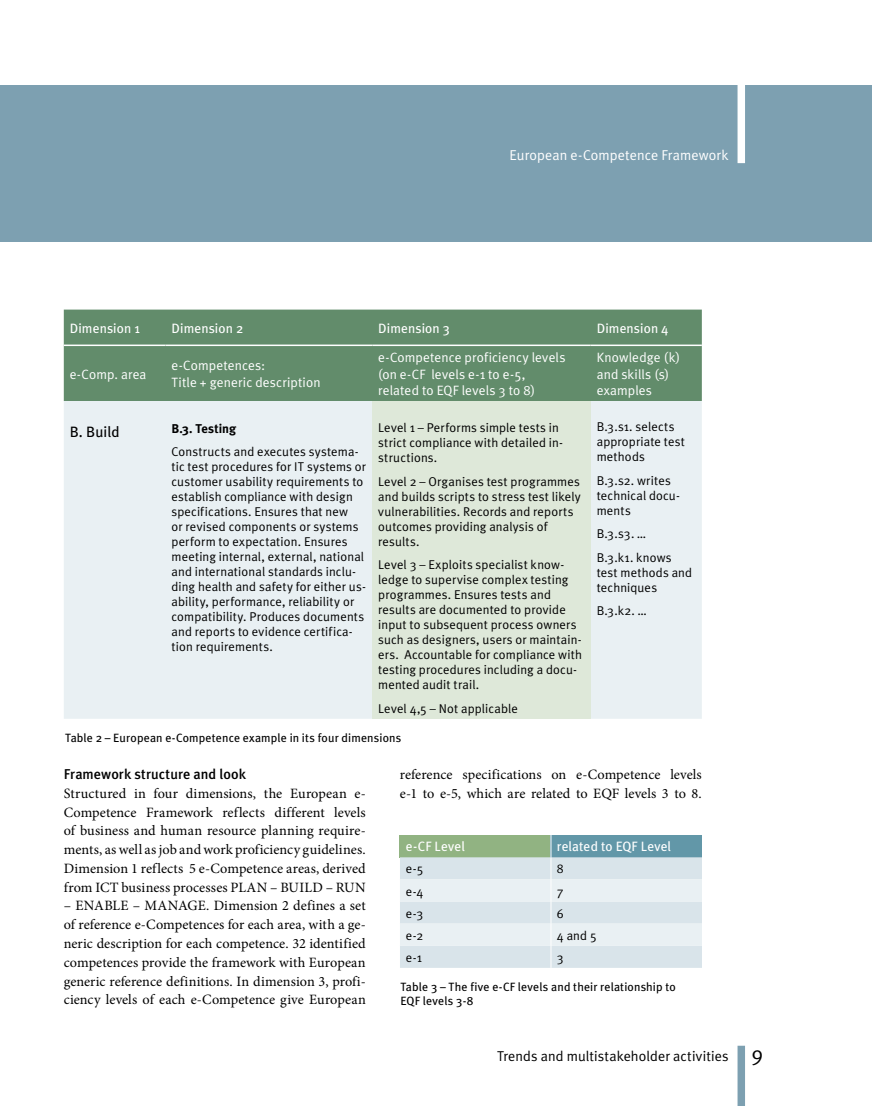
<style>
.page{position:relative;width:872px;height:1106px;background:#fff}
.page>*{position:absolute;margin:0;border:0;box-sizing:border-box;transform-origin:0 0}
.t1{font:15px "Meta Plus";color:#000}
.t2{font:14.25px/18.8px "Minion Pro";letter-spacing:.005em;color:#000;text-align:justify}
.t3{font:14.25px "Meta Plus Normal";letter-spacing:.01em;color:#000}
.t4{font:14.25px "Meta Plus Normal";letter-spacing:.005em;color:#fff}
.t5{font:500 14.25px "Meta Plus";letter-spacing:.005em;color:#000}
.t6{font:13.5px/16.5px "Meta Plus Normal";letter-spacing:.01em;color:#fff}
.t7{font:13.5px "Meta Plus";letter-spacing:.005em;color:#fff}
.t8{font:12.75px/15px "Meta Plus Normal";letter-spacing:.01em;color:#000}
.t9{font:700 12.75px "Meta Plus";letter-spacing:.005em;color:#000}
.t10{font:12px/13.5px "Meta Plus";letter-spacing:.015em;color:#000}
.s1{font-size:21px}
</style>
<div class="page">
<div style="left:737px;top:1045px;width:8px;height:61px;background:#7da0b1"></div>
<div style="left:0;top:85px;width:872px;height:156px;background:#7da0b1"></div>
<div style="left:737px;top:77px;width:8px;height:86px;background:#fff"></div>
<div style="left:64px;top:309px;width:638px;height:92px;background:#628c6b"></div>
<div style="left:64px;top:401px;width:638px;height:317px;background:#e9f0f3"></div>
<div style="left:372px;top:401px;width:219px;height:317px;background:#dee8d9"></div>
<hr style="left:64px;top:344px;width:101px;height:2px;background:#fff">
<hr style="left:165px;top:344px;width:207px;height:2px;background:#fff">
<hr style="left:372px;top:344px;width:219px;height:2px;background:#fff">
<hr style="left:591px;top:344px;width:111px;height:2px;background:#fff">
<svg style="left:400px;top:835px;width:302px;height:132px;background:#ceddde"></svg>
<p class="t4" style="left:509px;top:147px;width:221px">European e-Competence Framework</p>
<p class="t7" style="left:70px;top:320px;width:72px">Dimension 1</p>
<p class="t7" style="left:171px;top:320px;width:73px">Dimension 2</p>
<p class="t7" style="left:378px;top:320px;width:73px">Dimension 3</p>
<p class="t7" style="left:597px;top:320px;width:73px">Dimension 4</p>
<p class="t6" style="left:70px;top:365px;width:78px">e-Comp. area</p>
<p class="t6" style="left:171px;top:357px;width:151px">e-Competences:<br>Title + generic description</p>
<p class="t6" style="left:378px;top:349px;width:189px">e-Competence proficiency levels (on e-CF levels e-1 to e-5, related to EQF levels 3 to 8)</p>
<p class="t6" style="left:597px;top:349px;width:85px">Knowledge (k) and skills (s) examples</p>
<p class="t1" style="left:70px;top:423px;width:51px">B. Build</p>
<p class="t9" style="left:171px;top:421px;width:66px">B.3. Testing</p>
<p class="t8" style="left:171px;top:444px;width:196px">Constructs and executes systema&shy;tic test procedures for IT systems or customer usability requirements to establish compliance with design specifications. Ensures that new<br>or revised components or systems perform to expectation. Ensures meeting internal, external, national and international standards inclu&shy;ding health and safety for either us&shy;ability, performance, reliability or compatibility. Produces documents and reports to evidence certifica&shy;tion requirements.</p>
<p class="t8" style="left:597px;top:419px;width:90px">B.3.s1. selects appropriate test methods</p>
<p class="t8" style="left:597px;top:473px;width:85px">B.3.s2. writes technical docu&shy;ments</p>
<p class="t8" style="left:597px;top:522px;width:76px;line-height:23.5px">B.3.s3. …<br>B.3.k1. knows</p>
<p class="t8" style="left:597px;top:565px;width:97px">test methods and techniques</p>
<p class="t8" style="left:597px;top:603px;width:51px">B.3.k2. …</p>
<p class="t8" style="left:378px;top:420px;width:186px">Level 1 – Performs simple tests in strict compliance with detailed in&shy;structions.</p>
<p class="t8" style="left:378px;top:473px;width:204px">Level 2 – Organises test programmes and builds scripts to stress test likely vulnerabilities. Records and reports outcomes providing analysis of results.</p>
<p class="t8" style="left:378px;top:557px;width:205px">Level 3 – Exploits specialist know&shy;ledge to supervise complex testing programmes. Ensures tests and results are documented to provide input to subsequent process owners such as designers, users or maintain&shy;ers. Accountable for compliance with testing procedures including a docu&shy;mented audit trail.</p>
<p class="t8" style="left:378px;top:700px;width:141px">Level 4,5 – Not applicable</p>
<p class="t10" style="left:65px;top:731px;width:337px">Table 2 – European e-Competence example in its four dimensions</p>
<p class="t5" style="left:64px;top:766px;width:184px">Framework structure and look</p>
<p class="t2" style="left:64px;top:784px;width:303px">Structured in four dimensions, the European e-Competence Framework reflects different levels of business and human resource planning require&shy;ments, as well as job and work proficiency guidelines.<br>Dimension 1 reflects 5 e-Competence areas, derived from ICT business processes PLAN – BUILD – RUN</p>
<p class="t2" style="left:64px;top:896px;width:303px">– ENABLE – MANAGE. Dimension 2 defines a set of reference e-Competences for each area, with a ge&shy;neric description for each competence. 32 identified competences provide the framework with European generic reference definitions. In dimension 3, profi&shy;ciency levels of each e-Competence give European</p>
<p class="t2" style="left:400px;top:765px;width:303px">reference specifications on e-Competence levels e-1 to e-5, which are related to EQF levels 3 to 8.</p>
<p class="t7" style="left:406px;top:838px;width:60px">e-CF Level</p>
<p class="t7" style="left:557px;top:838px;width:116px">related to EQF Level</p>
<p class="t8" style="left:406px;top:861px;width:19px">e-5</p>
<p class="t8" style="left:557px;top:861px;width:8px">8</p>
<p class="t8" style="left:406px;top:883px;width:19px">e-4</p>
<p class="t8" style="left:557px;top:883px;width:8px">7</p>
<p class="t8" style="left:406px;top:905px;width:19px">e-3</p>
<p class="t8" style="left:557px;top:905px;width:8px">6</p>
<p class="t8" style="left:406px;top:927px;width:19px">e-2</p>
<p class="t8" style="left:557px;top:927px;width:41px">4 and 5</p>
<p class="t8" style="left:406px;top:949px;width:18px">e-1</p>
<p class="t8" style="left:557px;top:949px;width:8px">3</p>
<p class="t10" style="left:400px;top:980px;width:277px">Table 3 – The five e-CF levels and their relationship to<br>EQF levels 3-8</p>
<p class="t3" style="left:497px;top:1047px;width:267px">Trends and multistakeholder activities <span class="s1">9</span></p>
</div>
